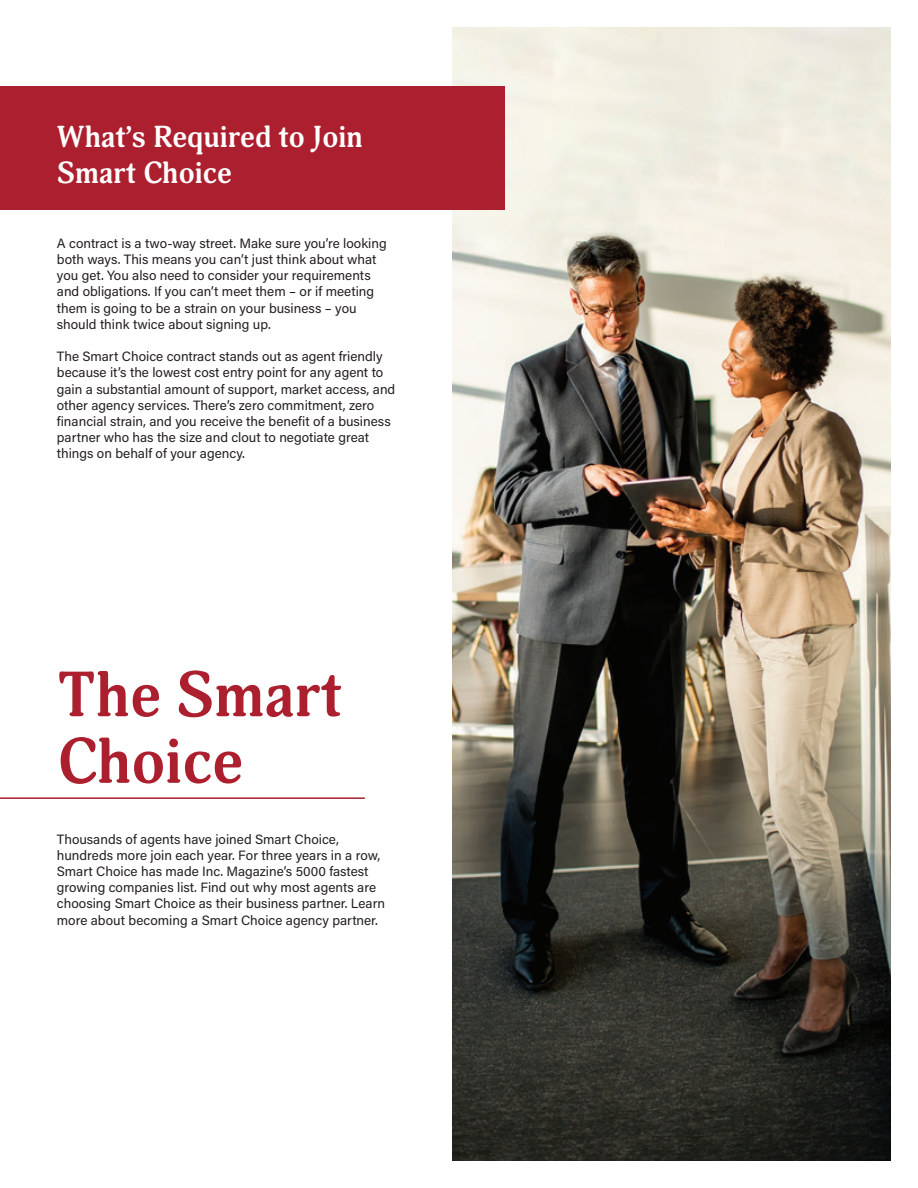
<style>
.page{position:relative;width:918px;height:1188px;background:#fff}
.page>*{position:absolute;margin:0;border:0;box-sizing:border-box;transform-origin:0 0}
.t1{font:700 63px/66.6px "Adonis";color:#ac1f2e}
.t2{font:700 30px/36px "Adonis";color:#fff}
.t3{font:13.5px/16.2px "Acumin Pro";color:#231f20}
</style>
<div class="page">
<img style="left:453px;top:27px;width:438px;height:1134px">
<div style="left:0;top:86px;width:504px;height:123px;background:#ac1f2e"></div>
<hr style="left:0;top:797px;width:365px;height:2px;background:#ac1f2e">
<h2 class="t2" style="left:57px;top:120px;width:308px">What’s Required to Join<br>Smart Choice</h2>
<p class="t3" style="left:57px;top:234px;width:331px">A contract is a two-way street. Make sure you’re looking both ways. This means you can’t just think about what you get. You also need to consider your requirements and obligations. If you can’t meet them – or if meeting them is going to be a strain on your business – you should think twice about signing up.</p>
<p class="t3" style="left:57px;top:348px;width:340px">The Smart Choice contract stands out as agent friendly because it’s the lowest cost entry point for any agent to gain a substantial amount of support, market access, and other agency services. There’s zero commitment, zero financial strain, and you receive the benefit of a business partner who has the size and clout to negotiate great things on behalf of your agency.</p>
<h1 class="t1" style="left:57px;top:663px;width:287px">The Smart<br>Choice</h1>
<p class="t3" style="left:57px;top:830px;width:330px">Thousands of agents have joined Smart Choice, hundreds more join each year. For three years in a row, Smart Choice has made Inc. Magazine’s 5000 fastest growing companies list. Find out why most agents are choosing Smart Choice as their business partner. Learn more about becoming a Smart Choice agency partner.</p>
</div>
